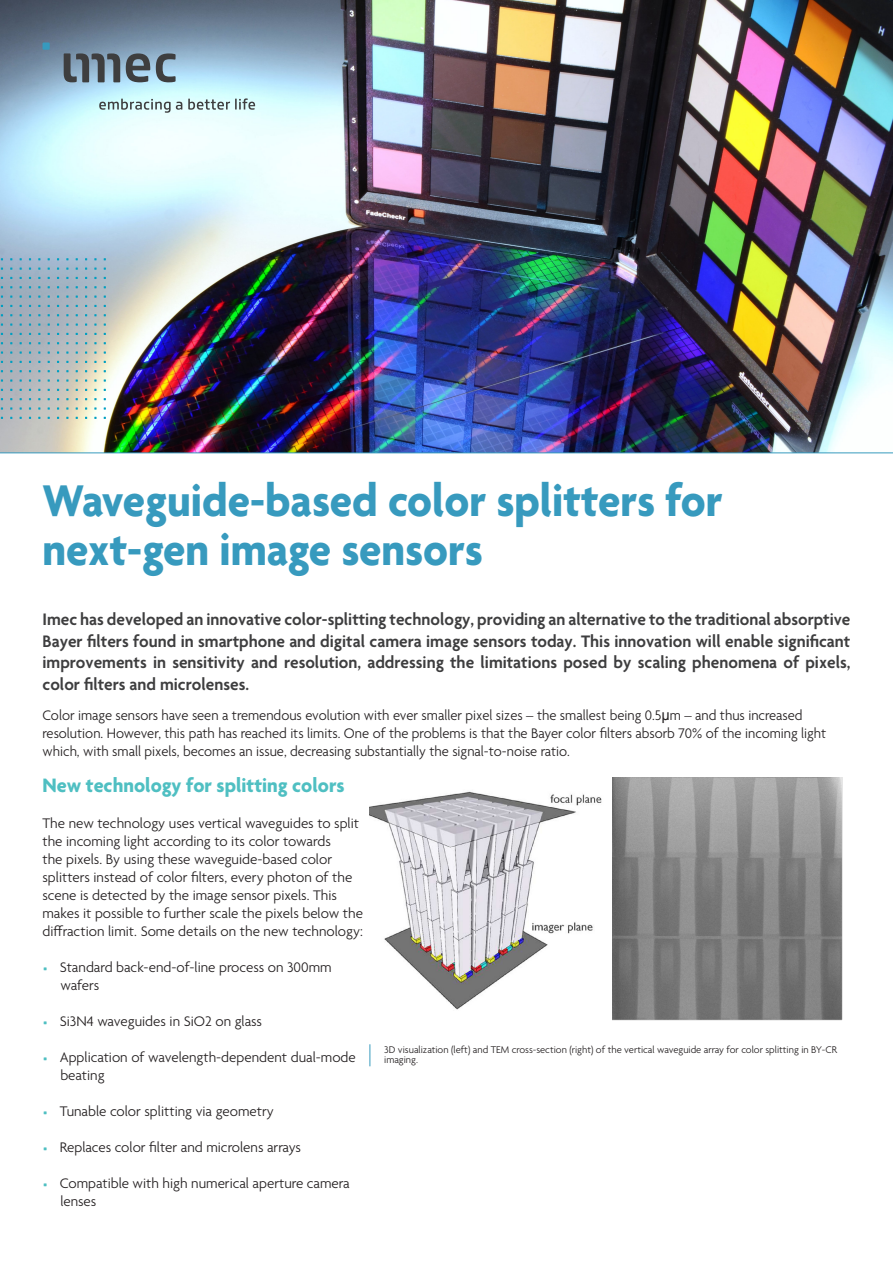
<style>
.page{position:relative;width:893px;height:1263px;background:#fff}
.page>*{position:absolute;margin:0;border:0;box-sizing:border-box;transform-origin:0 0}
.BODY{font:700 48px "Agenda";color:#379abe;scale:.95 1}
.BODY-2{font:700 21px "Agenda";color:#4fbfc2}
.BODY-3{font:600 18px/21.6px "Agenda";color:#3e3e3f;text-align:justify}
.BODY-4{font:300 15px/18px "Agenda";color:#231f20}
.t1{font:300 10.5px/10.5px "Agenda";color:#231f20}
.s1{font-family:"Arial Narrow";font-weight:400}
.s2{font-family:"Bronkoh";color:#4fbfc2}
</style>
<div class="page">
<img style="left:0;top:0;width:893px;height:453px">
<img style="left:370px;top:791px;width:232px;height:219px">
<svg style="left:370px;top:1044px;width:1px;height:22px"></svg>
<img style="left:612px;top:777px;width:230px;height:243px">
<div style="left:43px;top:43px;width:7px;height:7px;background:#379abe"></div>
<svg style="left:126px;top:53px;width:24px;height:29px"></svg>
<svg style="left:107px;top:53px;width:13px;height:29px"></svg>
<svg style="left:64px;top:53px;width:41px;height:29px"></svg>
<svg style="left:156px;top:53px;width:20px;height:29px"></svg>
<svg style="left:99px;top:99px;width:83px;height:14px"></svg>
<svg style="left:188px;top:98px;width:67px;height:12px"></svg>
<p class="BODY" style="left:43px;top:475px;width:717px">Waveguide-based color splitters for</p>
<p class="BODY" style="left:43px;top:524px;width:465px">next-gen image sensors</p>
<p class="BODY-3" style="left:43px;top:610px;width:809px">Imec has developed an innovative color-splitting technology, providing an alternative to the traditional absorptive Bayer filters found in smartphone and digital camera image sensors today. This innovation will enable significant improvements in sensitivity and resolution, addressing the limitations posed by scaling phenomena of pixels, color filters and microlenses.</p>
<p class="BODY-4" style="left:43px;top:707px;width:785px">Color image sensors have seen a tremendous evolution with ever smaller pixel sizes – the smallest being 0.5<span class="s1">µ</span>m – and thus increased resolution. However, this path has reached its limits. One of the problems is that the Bayer color filters absorb 70% of the incoming light which, with small pixels, becomes an issue, decreasing substantially the signal-to-noise ratio.</p>
<p class="BODY-2" style="left:43px;top:774px;width:304px">New technology for splitting colors</p>
<p class="BODY-4" style="left:43px;top:815px;width:322px">The new technology uses vertical waveguides to split the incoming light according to its color towards<br>the pixels. By using these waveguide-based color splitters instead of color filters, every photon of the scene is detected by the image sensor pixels. This makes it possible to further scale the pixels below the diffraction limit. Some details on the new technology:</p>
<p class="BODY-4" style="left:60px;top:959px;width:273px;text-indent:-18px"><span class="s2">•</span> Standard back-end-of-line process on 300mm wafers</p>
<p class="BODY-4" style="left:43px;top:1013px;width:221px"><span class="s2">•</span> Si3N4 waveguides in SiO2 on glass</p>
<p class="BODY-4" style="left:60px;top:1049px;width:297px;text-indent:-18px"><span class="s2">•</span> Application of wavelength-dependent dual-mode beating</p>
<p class="BODY-4" style="left:43px;top:1103px;width:233px"><span class="s2">•</span> Tunable color splitting via geometry</p>
<p class="BODY-4" style="left:43px;top:1139px;width:260px"><span class="s2">•</span> Replaces color filter and microlens arrays</p>
<p class="BODY-4" style="left:60px;top:1175px;width:291px;text-indent:-18px"><span class="s2">•</span> Compatible with high numerical aperture camera lenses</p>
<p class="t1" style="left:384px;top:1045px;width:454px">3D visualization (left) and TEM cross-section (right) of the vertical waveguide array for color splitting in BY-CR imaging.</p>
</div>
